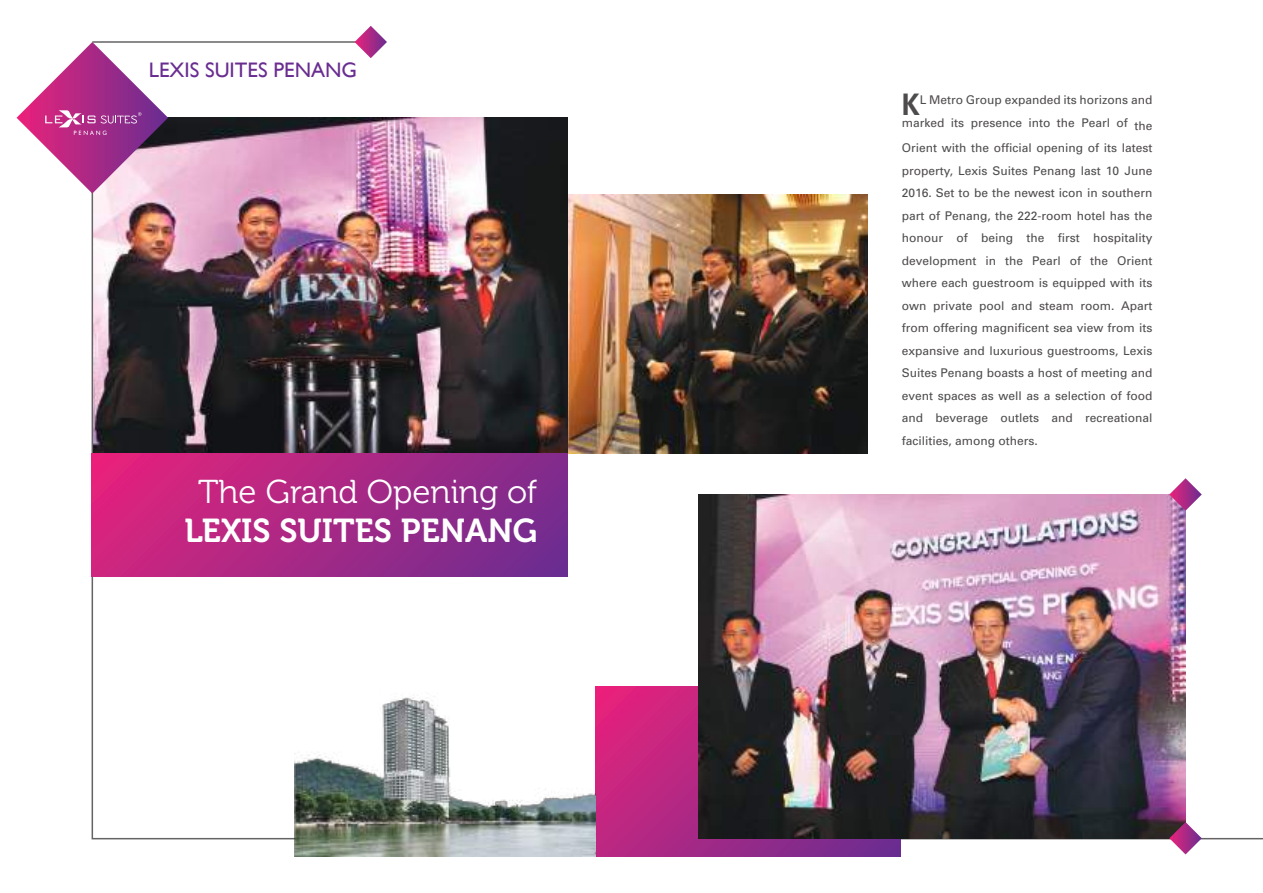
<style>
.page{position:relative;width:1263px;height:893px;background:#fff}
.page>*{position:absolute;margin:0;border:0;box-sizing:border-box;transform-origin:0 0}
.t1{font:33px "Museo 300";color:#fff}
.t2{font:33px "Museo 700";color:#fff}
.t3{font:700 29.7px "Univers";color:#4e4b4c;scale:.91 1}
.t4{font:21px "Gill Sans";color:#692d90}
.t5{font:12px/22.5px "Univers";color:#4e4b4c;text-align:right}
</style>
<div class="page">
<img style="left:168px;top:117px;width:399px;height:63px">
<img style="left:91px;top:180px;width:1172px;height:660px">
<svg style="left:17px;top:42px;width:151px;height:151px"></svg>
<hr style="left:92px;top:41px;width:275px;height:2px;background:#656365">
<svg style="left:355px;top:26px;width:32px;height:32px"></svg>
<div style="left:92px;top:453px;width:475px;height:124px;background:linear-gradient(to right,#dd247d,#742d8e)"></div>
<svg style="left:596px;top:687px;width:304px;height:170px"></svg>
<img style="left:698px;top:494px;width:487px;height:344px">
<svg style="left:1169px;top:478px;width:33px;height:33px"></svg>
<svg style="left:1169px;top:822px;width:33px;height:32px"></svg>
<img style="left:294px;top:656px;width:302px;height:201px">
<h3 class="t4" style="left:149px;top:57px;width:210px">LEXIS SUITES PENANG</h3>
<h1 class="t1" style="left:198px;top:474px;width:341px">The Grand Opening of</h1>
<h1 class="t2" style="left:185px;top:513px;width:354px">LEXIS SUITES PENANG</h1>
<h2 class="t3" style="left:902px;top:85px;width:21px">K</h2>
<p class="t5" style="left:902px;top:89px;width:252px">L Metro Group expanded its horizons and marked its presence into the Pearl of the</p>
<p class="t5" style="left:902px;top:137px;width:252px;text-align:justify">Orient with the official opening of its latest property, Lexis Suites Penang last 10 June 2016. Set to be the newest icon in southern part of Penang, the 222-room hotel has the honour of being the first hospitality development in the Pearl of the Orient where each guestroom is equipped with its own private pool and steam room. Apart from offering magnificent sea view from its expansive and luxurious guestrooms, Lexis Suites Penang boasts a host of meeting and event spaces as well as a selection of food and beverage outlets and recreational facilities, among others.</p>
</div>
